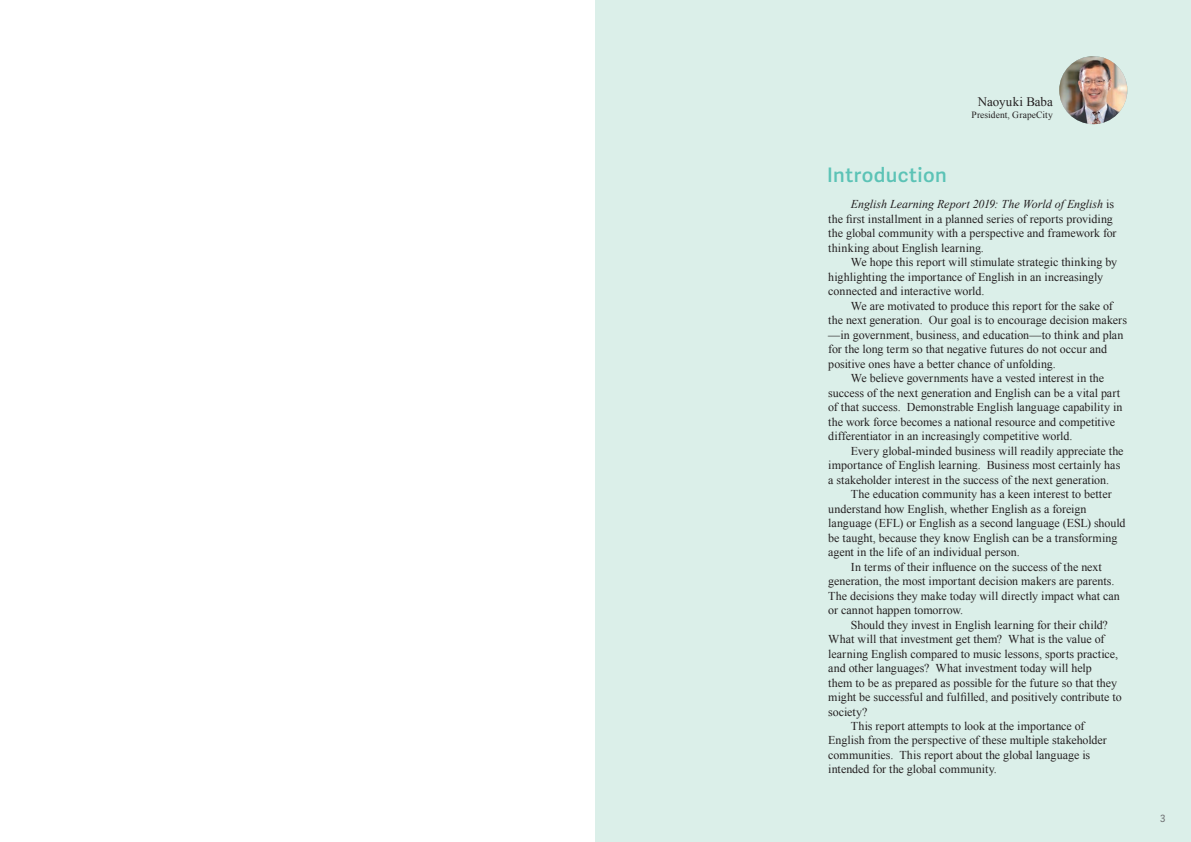
<style>
.page{position:relative;width:1191px;height:842px;background:#fff}
.page>*{position:absolute;margin:0;border:0;box-sizing:border-box;transform-origin:0 0}
.t1{font:600 20px "Adelle Sans";letter-spacing:.025em;color:#5cc3b6}
.t2{font:13px "Times New Roman";letter-spacing:-.005em;color:#231f20}
.t3{font:12px/14.5px "Times New Roman";color:#231f20}
.t4{font:10px "Adelle Sans";color:#6c6d70}
.t5{font:9.5px "Times New Roman";letter-spacing:.01em;color:#231f20}
.s1{font-style:italic}
</style>
<div class="page">
<div style="left:595px;top:0;width:596px;height:842px;background:#dbefe9"></div>
<img style="left:1059px;top:56px;width:68px;height:68px;border-radius:34px">
<h1 class="t1" style="left:827px;top:160px;width:121px">Introduction</h1>
<p class="t2" style="left:978px;top:93px;width:76px">Naoyuki Baba</p>
<p class="t5" style="left:971px;top:109px;width:83px">President, GrapeCity</p>
<p class="t3" style="left:828px;top:197px;width:290px;text-indent:23px"><span class="s1">English Learning Report 2019: The World of English</span> is the first installment in a planned series of reports providing the global community with a perspective and framework for thinking about English learning.</p>
<p class="t3" style="left:828px;top:255px;width:290px;text-indent:23px">We hope this report will stimulate strategic thinking by highlighting the importance of English in an increasingly connected and interactive world.</p>
<p class="t3" style="left:851px;top:298px;width:263px">We are motivated to produce this report for the sake of</p>
<p class="t3" style="left:828px;top:313px;width:300px">the next generation. Our goal is to encourage decision makers</p>
<p class="t3" style="left:828px;top:327px;width:297px">—in government, business, and education—to think and plan</p>
<p class="t3" style="left:828px;top:342px;width:280px">for the long term so that negative futures do not occur and</p>
<p class="t3" style="left:828px;top:356px;width:229px">positive ones have a better chance of unfolding.</p>
<p class="t3" style="left:851px;top:371px;width:255px">We believe governments have a vested interest in the</p>
<p class="t3" style="left:828px;top:385px;width:293px">success of the next generation and English can be a vital part</p>
<p class="t3" style="left:828px;top:400px;width:296px">of that success. Demonstrable English language capability in</p>
<p class="t3" style="left:828px;top:414px;width:288px">the work force becomes a national resource and competitive</p>
<p class="t3" style="left:828px;top:429px;width:246px">differentiator in an increasingly competitive world.</p>
<p class="t3" style="left:851px;top:443px;width:274px">Every global-minded business will readily appreciate the</p>
<p class="t3" style="left:828px;top:458px;width:293px">importance of English learning. Business most certainly has</p>
<p class="t3" style="left:828px;top:472px;width:282px">a stakeholder interest in the success of the next generation.</p>
<p class="t3" style="left:851px;top:487px;width:262px">The education community has a keen interest to better</p>
<p class="t3" style="left:828px;top:501px;width:260px">understand how English, whether English as a foreign</p>
<p class="t3" style="left:828px;top:516px;width:299px">language (EFL) or English as a second language (ESL) should</p>
<p class="t3" style="left:828px;top:530px;width:291px">be taught, because they know English can be a transforming</p>
<p class="t3" style="left:828px;top:545px;width:193px">agent in the life of an individual person.</p>
<p class="t3" style="left:851px;top:559px;width:252px">In terms of their influence on the success of the next</p>
<p class="t3" style="left:828px;top:573px;width:288px">generation, the most important decision makers are parents.</p>
<p class="t3" style="left:828px;top:588px;width:293px">The decisions they make today will directly impact what can</p>
<p class="t3" style="left:828px;top:602px;width:136px">or cannot happen tomorrow.</p>
<p class="t3" style="left:851px;top:617px;width:258px">Should they invest in English learning for their child?</p>
<p class="t3" style="left:828px;top:631px;width:277px">What will that investment get them? What is the value of</p>
<p class="t3" style="left:828px;top:646px;width:291px">learning English compared to music lessons, sports practice,</p>
<p class="t3" style="left:828px;top:660px;width:265px">and other languages? What investment today will help</p>
<p class="t3" style="left:828px;top:675px;width:290px">them to be as prepared as possible for the future so that they</p>
<p class="t3" style="left:828px;top:689px;width:295px">might be successful and fulfilled, and positively contribute to</p>
<p class="t3" style="left:828px;top:704px;width:41px">society?</p>
<p class="t3" style="left:851px;top:718px;width:235px">This report attempts to look at the importance of</p>
<p class="t3" style="left:828px;top:733px;width:280px">English from the perspective of these multiple stakeholder</p>
<p class="t3" style="left:828px;top:747px;width:263px">communities. This report about the global language is</p>
<p class="t3" style="left:828px;top:762px;width:170px">intended for the global community.</p>
<p class="t4" style="left:1160px;top:811px;width:7px">3</p>
</div>
